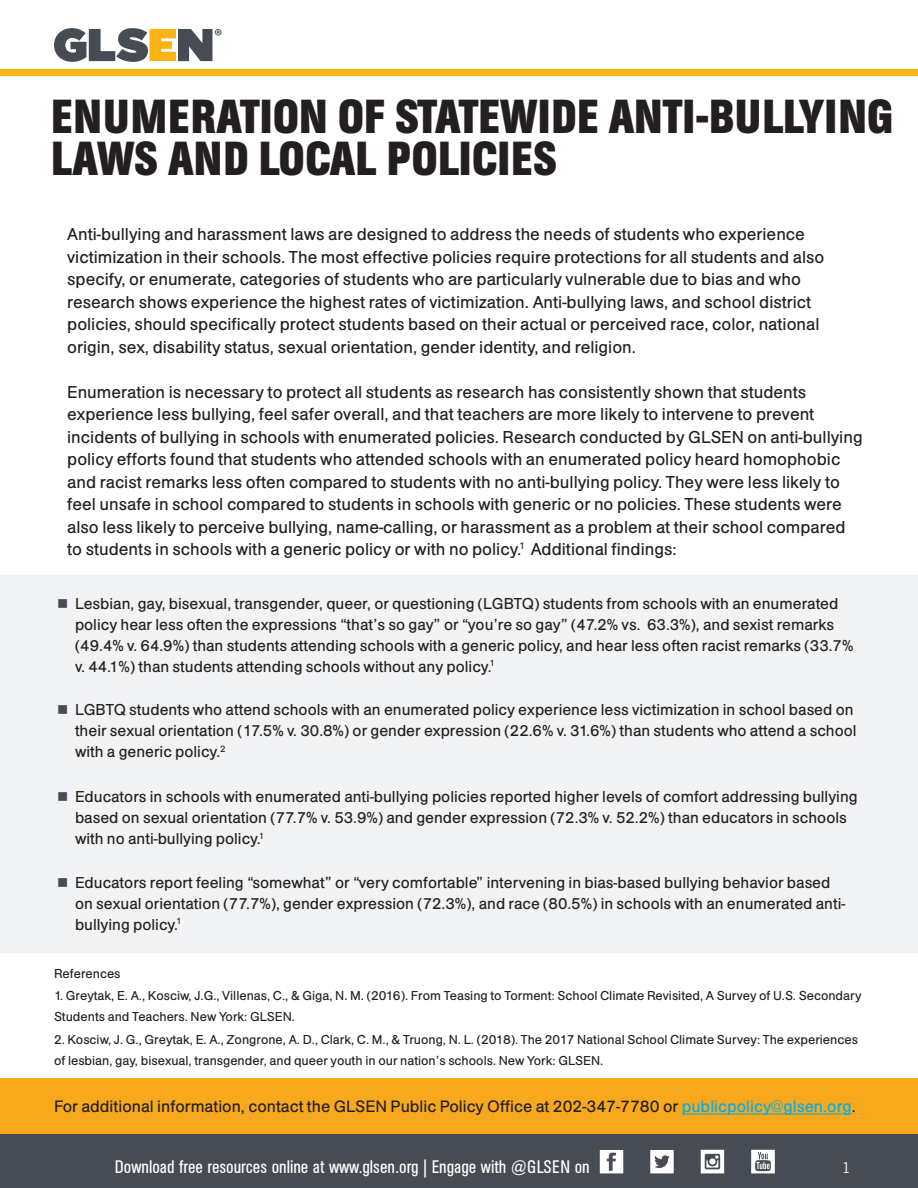
<style>
.page{position:relative;width:918px;height:1188px;background:#fff}
.page>*{position:absolute;margin:0;border:0;box-sizing:border-box;transform-origin:0 0}
.Subtitle{font:700 47.25px/42px "AG Buch Condensed BQ";color:#231f20}
.Subtitle-2{font:18px/22.5px "AG Buch Rgl";color:#231f20}
.t1{font:18px "AG Buch Condensed BQ";color:#fff}
.t2{font:17.25px "AG Buch Rgl";color:#231f20}
.t3{font:16.5px/21px "AG Buch Rgl";color:#231f20}
.t4{font:14.7px "Trade Gothic LT Std";color:#fff}
.t5{font:13.5px/21px "AG Buch Rgl";color:#231f20}
.s1{color:#464b54}
.s2{color:#00aeef}
</style>
<div class="page">
<div style="left:0;top:70px;width:918px;height:6px;background:#fbb416"></div>
<div style="left:0;top:1134px;width:918px;height:54px;background:#464b54"></div>
<svg style="left:600px;top:1150px;width:23px;height:23px"></svg>
<svg style="left:650px;top:1150px;width:24px;height:23px"></svg>
<svg style="left:701px;top:1150px;width:23px;height:23px"></svg>
<svg style="left:751px;top:1150px;width:24px;height:23px"></svg>
<div style="left:0;top:1078px;width:918px;height:56px;background:#f7a81c"></div>
<div style="left:0;top:575px;width:918px;height:377px;background:#f2f3f4"></div>
<svg style="left:54px;top:28px;width:167px;height:34px"></svg>
<hr style="left:682px;top:1114px;width:170px;height:1px;background:#00aeef">
<p class="Subtitle" style="left:51px;top:96px;width:844px">ENUMERATION OF STATEWIDE ANTI-BULLYING<br>LAWS AND LOCAL POLICIES</p>
<p class="Subtitle-2" style="left:67px;top:225px;width:759px">Anti-bullying and harassment laws are designed to address the needs of students who experience victimization in their schools. The most effective policies require protections for all students and also specify, or enumerate, categories of students who are particularly vulnerable due to bias and who research shows experience the highest rates of victimization. Anti-bullying laws, and school district policies, should specifically protect students based on their actual or perceived race, color, national origin, sex, disability status, sexual orientation, gender identity, and religion.</p>
<p class="Subtitle-2" style="left:67px;top:382px;width:797px">Enumeration is necessary to protect all students as research has consistently shown that students experience less bullying, feel safer overall, and that teachers are more likely to intervene to prevent incidents of bullying in schools with enumerated policies. Research conducted by GLSEN on anti-bullying policy efforts found that students who attended schools with an enumerated policy heard homophobic and racist remarks less often compared to students with no anti-bullying policy. They were less likely to feel unsafe in school compared to students in schools with generic or no policies. These students were also less likely to perceive bullying, name-calling, or harassment as a problem at their school compared to students in schools with a generic policy or with no policy.<sup>1</sup> Additional findings:</p>
<p class="t3" style="left:75px;top:594px;width:780px;text-indent:-18px"><span class="s1">■</span> Lesbian, gay, bisexual, transgender, queer, or questioning (LGBTQ) students from schools with an enumerated policy hear less often the expressions “that’s so gay” or “you’re so gay” (47.2% vs. 63.3%), and sexist remarks (49.4% v. 64.9%) than students attending schools with a generic policy, and hear less often racist remarks (33.7% v. 44.1%) than students attending schools without any policy.<sup>1</sup></p>
<p class="t3" style="left:75px;top:701px;width:783px;text-indent:-18px"><span class="s1">■</span> LGBTQ students who attend schools with an enumerated policy experience less victimization in school based on their sexual orientation (17.5% v. 30.8%) or gender expression (22.6% v. 31.6%) than students who attend a school with a generic policy.<sup>2</sup></p>
<p class="t3" style="left:75px;top:788px;width:784px;text-indent:-18px"><span class="s1">■</span> Educators in schools with enumerated anti-bullying policies reported higher levels of comfort addressing bullying based on sexual orientation (77.7% v. 53.9%) and gender expression (72.3% v. 52.2%) than educators in schools with no anti-bullying policy.<sup>1</sup></p>
<p class="t3" style="left:75px;top:873px;width:772px;text-indent:-18px"><span class="s1">■</span> Educators report feeling “somewhat” or “very comfortable” intervening in bias-based bullying behavior based on sexual orientation (77.7%), gender expression (72.3%), and race (80.5%) in schools with an enumerated anti&shy;bullying policy.<sup>1</sup></p>
<p class="t5" style="left:54px;top:964px;width:68px">References</p>
<p class="t5" style="left:54px;top:986px;width:809px">1. Greytak, E. A., Kosciw, J.G., Villenas, C., &amp; Giga, N. M. (2016). From Teasing to Torment: School Climate Revisited, A Survey of U.S. Secondary<br>Students and Teachers. New York: GLSEN.</p>
<p class="t5" style="left:54px;top:1030px;width:805px">2. Kosciw, J. G., Greytak, E. A., Zongrone, A. D., Clark, C. M., &amp; Truong, N. L. (2018). The 2017 National School Climate Survey: The experiences of lesbian, gay, bisexual, transgender, and queer youth in our nation’s schools. New York: GLSEN.</p>
<p class="t2" style="left:54px;top:1095px;width:803px">For additional information, contact the GLSEN Public Policy Office at 202-347-7780 or <span class="s2">publicpolicy@glsen.org</span>.</p>
<p class="t1" style="left:115px;top:1157px;width:476px">Download free resources online at www.glsen.org | Engage with @GLSEN on</p>
<p class="t4" style="left:842px;top:1159px;width:11px">1</p>
</div>
